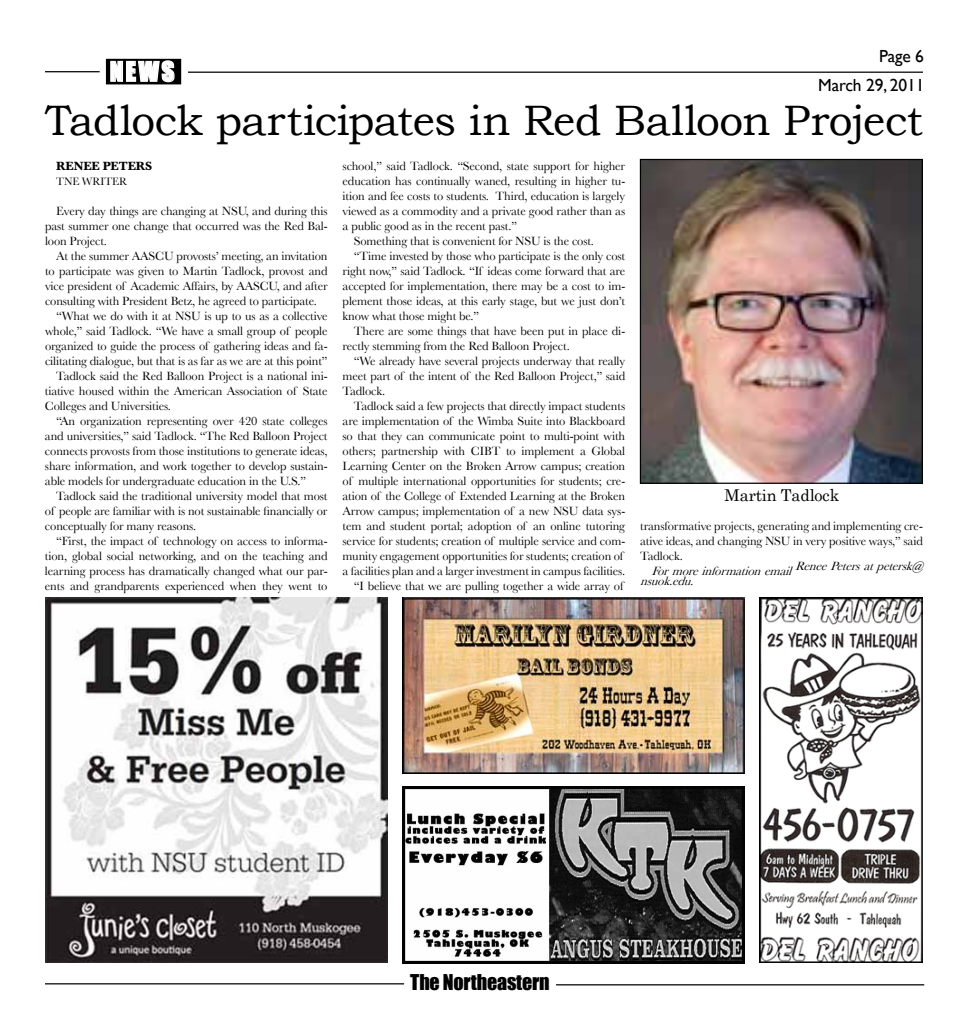
<style>
.page{position:relative;width:968px;height:1035px;background:#fff}
.page>*{position:absolute;margin:0;border:0;box-sizing:border-box;transform-origin:0 0}
.t1{font:42.5px "Bookman Old Style";letter-spacing:-.015em;color:#000}
.t2{font:25px "Impact";color:#fff}
.t3{font:20px "Impact";letter-spacing:-.01em;color:#000}
.t4{font:17.5px/28.4px "Gill Sans";letter-spacing:-.01em;color:#000;text-align:right}
.t5{font:16.25px "Century Schoolbook";letter-spacing:-.01em;color:#000}
.t6{font:12.5px/15px "Baskerville";letter-spacing:-.01em;color:#000;text-align:justify}
.t7{font:italic 12.5px/10px "Baskerville";color:#000}
.t8{font:700 12.5px "Baskerville";letter-spacing:-.01em;color:#000}
.t9{font:11.25px "Baskerville";letter-spacing:-.01em;color:#000}
</style>
<div class="page">
<hr style="left:45px;top:983px;width:359px;height:1px;background:#000">
<hr style="left:45px;top:71px;width:55px;height:1px;background:#000">
<hr style="left:188px;top:72px;width:735px;height:1px;background:#000">
<div style="left:106px;top:59px;width:74px;height:25px;background:#000"></div>
<div style="left:106px;top:59px;width:75px;height:25px;border:1px solid #000"></div>
<svg style="left:110px;top:60px;width:65px;height:25px"></svg>
<hr style="left:556px;top:984px;width:368px;height:1px;background:#000">
<img style="left:45px;top:598px;width:342px;height:365px">
<img style="left:402px;top:598px;width:342px;height:176px">
<img style="left:759px;top:598px;width:163px;height:365px">
<img style="left:402px;top:787px;width:342px;height:176px">
<img style="left:641px;top:161px;width:279px;height:321px">
<div style="left:639px;top:159px;width:283px;height:325px;border:1px solid #000"></div>
<h3 class="t4" style="left:818px;top:43px;width:108px">Page 6<br>March 29, 2011</h3>
<h2 class="t2" style="left:110px;top:52px;width:66px">NEWS</h2>
<h1 class="t1" style="left:45px;top:96px;width:879px">Tadlock participates in Red Balloon Project</h1>
<p class="t8" style="left:56px;top:159px;width:97px">RENEE PETERS</p>
<p class="t9" style="left:56px;top:175px;width:73px">TNE Writer</p>
<p class="t6" style="left:45px;top:203px;width:284px;text-indent:11px">Every day things are changing at NSU, and during this past summer one change that occurred was the Red Bal&shy;loon Project.</p>
<p class="t6" style="left:56px;top:248px;width:273px">At the summer AASCU provosts’ meeting, an invitation</p>
<p class="t6" style="left:45px;top:263px;width:284px">to participate was given to Martin Tadlock, provost and</p>
<p class="t6" style="left:45px;top:278px;width:284px">vice president of Academic Affairs, by AASCU, and after</p>
<p class="t6" style="left:45px;top:293px;width:273px">consulting with President Betz, he agreed to participate.</p>
<p class="t6" style="left:56px;top:308px;width:273px">“What we do with it at NSU is up to us as a collective</p>
<p class="t6" style="left:45px;top:323px;width:284px">whole,” said Tadlock. “We have a small group of people</p>
<p class="t6" style="left:45px;top:338px;width:284px">organized to guide the process of gathering ideas and fa-</p>
<p class="t6" style="left:45px;top:353px;width:284px">cilitating dialogue, but that is as far as we are at this point”</p>
<p class="t6" style="left:56px;top:368px;width:273px">Tadlock said the Red Balloon Project is a national ini-</p>
<p class="t6" style="left:45px;top:383px;width:284px">tiative housed within the American Association of State</p>
<p class="t6" style="left:45px;top:398px;width:127px">Colleges and Universities.</p>
<p class="t6" style="left:56px;top:413px;width:273px">“An organization representing over 420 state colleges</p>
<p class="t6" style="left:45px;top:428px;width:284px">and universities,” said Tadlock. “The Red Balloon Project</p>
<p class="t6" style="left:45px;top:443px;width:284px">connects provosts from those institutions to generate ideas,</p>
<p class="t6" style="left:45px;top:458px;width:284px">share information, and work together to develop sustain-</p>
<p class="t6" style="left:45px;top:473px;width:262px">able models for undergraduate education in the U.S.”</p>
<p class="t6" style="left:56px;top:488px;width:273px">Tadlock said the traditional university model that most</p>
<p class="t6" style="left:45px;top:503px;width:284px">of people are familiar with is not sustainable financially or</p>
<p class="t6" style="left:45px;top:518px;width:153px">conceptually for many reasons.</p>
<p class="t6" style="left:56px;top:533px;width:273px">“First, the impact of technology on access to informa-</p>
<p class="t6" style="left:45px;top:548px;width:284px">tion, global social networking, and on the teaching and</p>
<p class="t6" style="left:45px;top:563px;width:284px">learning process has dramatically changed what our par-</p>
<p class="t6" style="left:45px;top:578px;width:284px">ents and grandparents experienced when they went to</p>
<p class="t6" style="left:342px;top:158px;width:284px">school,” said Tadlock. “Second, state support for higher</p>
<p class="t6" style="left:342px;top:173px;width:284px">education has continually waned, resulting in higher tu-</p>
<p class="t6" style="left:342px;top:188px;width:284px">ition and fee costs to students. Third, education is largely</p>
<p class="t6" style="left:342px;top:203px;width:284px">viewed as a commodity and a private good rather than as</p>
<p class="t6" style="left:342px;top:218px;width:176px">a public good as in the recent past.”</p>
<p class="t6" style="left:354px;top:233px;width:242px">Something that is convenient for NSU is the cost.</p>
<p class="t6" style="left:354px;top:248px;width:273px">“Time invested by those who participate is the only cost</p>
<p class="t6" style="left:342px;top:263px;width:284px">right now,” said Tadlock. “If ideas come forward that are</p>
<p class="t6" style="left:342px;top:278px;width:284px">accepted for implementation, there may be a cost to im-</p>
<p class="t6" style="left:342px;top:293px;width:284px">plement those ideas, at this early stage, but we just don’t</p>
<p class="t6" style="left:342px;top:308px;width:138px">know what those might be.”</p>
<p class="t6" style="left:354px;top:323px;width:273px">There are some things that have been put in place di-</p>
<p class="t6" style="left:342px;top:338px;width:229px">rectly stemming from the Red Balloon Project.</p>
<p class="t6" style="left:354px;top:353px;width:273px">“We already have several projects underway that really</p>
<p class="t6" style="left:342px;top:368px;width:284px">meet part of the intent of the Red Balloon Project,” said</p>
<p class="t6" style="left:342px;top:383px;width:44px">Tadlock.</p>
<p class="t6" style="left:354px;top:398px;width:273px">Tadlock said a few projects that directly impact students</p>
<p class="t6" style="left:342px;top:413px;width:284px">are implementation of the Wimba Suite into Blackboard</p>
<p class="t6" style="left:342px;top:428px;width:284px">so that they can communicate point to multi-point with</p>
<p class="t6" style="left:342px;top:443px;width:284px">others; partnership with CIBT to implement a Global</p>
<p class="t6" style="left:342px;top:458px;width:284px">Learning Center on the Broken Arrow campus; creation</p>
<p class="t6" style="left:342px;top:473px;width:284px">of multiple international opportunities for students; cre-</p>
<p class="t6" style="left:342px;top:488px;width:284px">ation of the College of Extended Learning at the Broken</p>
<p class="t6" style="left:342px;top:503px;width:284px">Arrow campus; implementation of a new NSU data sys-</p>
<p class="t6" style="left:342px;top:518px;width:284px">tem and student portal; adoption of an online tutoring</p>
<p class="t6" style="left:342px;top:533px;width:284px">service for students; creation of multiple service and com-</p>
<p class="t6" style="left:342px;top:548px;width:282px">munity engagement opportunities for students; creation of</p>
<p class="t6" style="left:342px;top:563px;width:284px">a facilities plan and a larger investment in campus facilities.</p>
<p class="t6" style="left:354px;top:578px;width:271px">“I believe that we are pulling together a wide array of</p>
<h3 class="t5" style="left:724px;top:485px;width:116px">Martin Tadlock</h3>
<p class="t6" style="left:640px;top:518px;width:284px">transformative projects, generating and implementing cre&shy;ative ideas, and changing NSU in very positive ways,” said Tadlock.</p>
<p class="t7" style="left:640px;top:566px;width:289px;text-indent:11px">FormoreinformationemailReneePetersatpetersk@ nsuok.edu.</p>
<h3 class="t3" style="left:410px;top:967px;width:141px">The Northeastern</h3>
</div>
